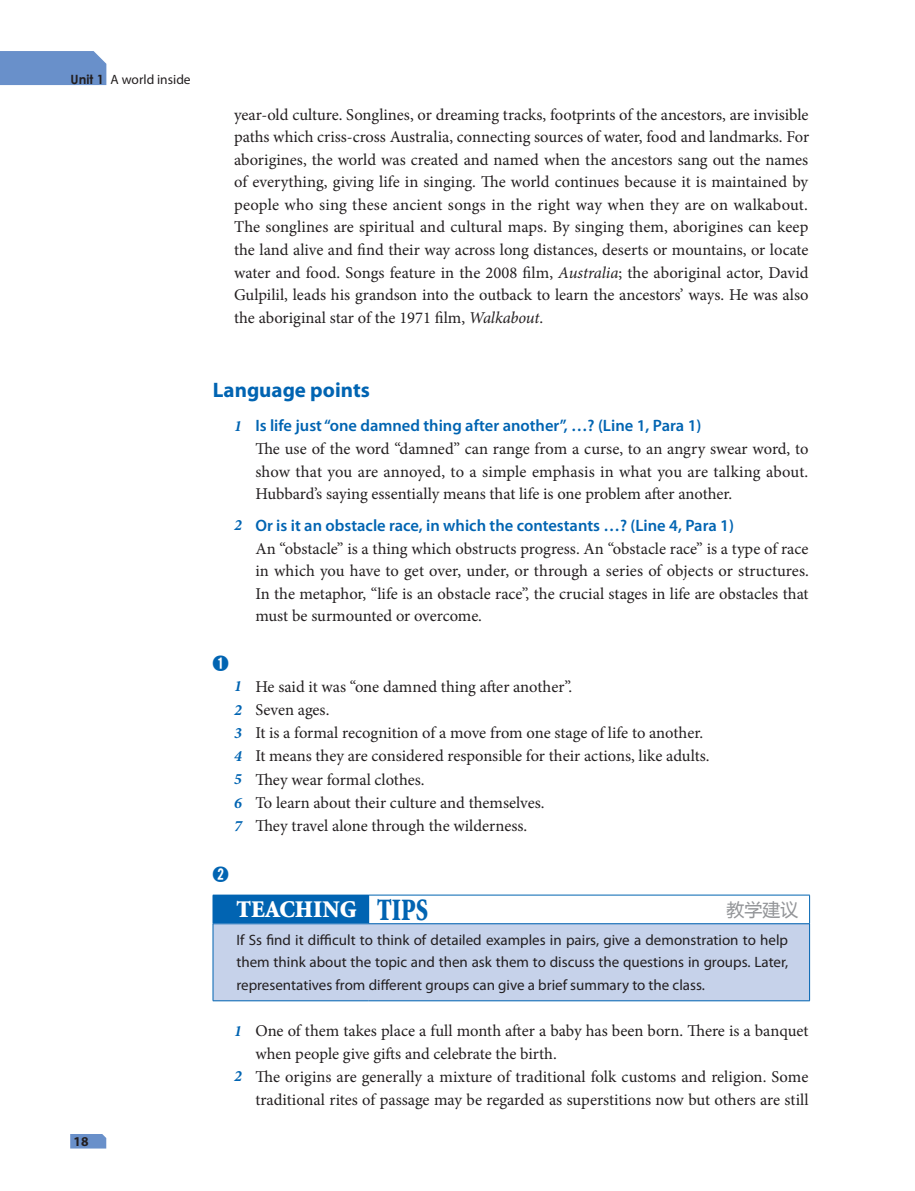
<style>
.page{position:relative;width:915px;height:1191px;background:#fff}
.page>*{position:absolute;margin:0;border:0;box-sizing:border-box;transform-origin:0 0}
.t1{font:900 24px "Minion Std";color:#fff}
.t2{font:700 21px "Myriad Pro";color:#0164b2}
.t3{font:18px "Microsoft Ya Hei";color:#939598}
.t4{font:16.5px/22.5px "Minion Pro";color:#231f20}
.t5{font:15.75px "Apple Gothic";color:#0164b2}
.t6{font:15px/22.5px "Myriad Pro";color:#231f20;text-align:justify}
.t7{font:13.5px "Myriad Pro";color:#231f20}
.t8{font:700 13.5px "Myriad Pro";color:#231f20}
.s1{font-family:"Century Gothic";font-weight:700;font-size:12.75px}
.s2{font-style:italic}
.s3{font-weight:700;font-style:italic;font-size:15.75px;color:#0164b2}
.s4{font-family:"Myriad Pro";font-weight:600;color:#0164b2}
.s5{font-size:31.2px;color:#0164b2}
</style>
<div class="page">
<hr style="left:914px;top:412px;width:1px;height:43px;background:#231f20">
<div style="left:213px;top:895px;width:155px;height:28px;background:#0164b2"></div>
<div style="left:213px;top:923px;width:596px;height:77px;background:#c6d2ea"></div>
<hr style="left:368px;top:895px;width:441px;height:1px;background:#0164b2">
<svg style="left:368px;top:896px;width:1px;height:27px"></svg>
<svg style="left:809px;top:895px;width:1px;height:28px"></svg>
<hr style="left:213px;top:923px;width:155px;height:1px;background:#0164b2">
<hr style="left:213px;top:924px;width:1px;height:76px;background:#0164b2">
<hr style="left:368px;top:923px;width:441px;height:1px;background:#0164b2">
<hr style="left:809px;top:924px;width:1px;height:76px;background:#0164b2">
<hr style="left:213px;top:1000px;width:155px;height:1px;background:#0164b2">
<hr style="left:368px;top:1000px;width:441px;height:1px;background:#0164b2">
<svg style="left:70px;top:1134px;width:36px;height:14px"></svg>
<div style="left:0;top:51px;width:106px;height:34px;background:#6990ca"></div>
<p class="t7" style="left:71px;top:71px;width:121px"><span class="s1">Unit 1</span> A world inside</p>
<p class="t8" style="left:74px;top:1132px;width:16px">18</p>
<p class="t4" style="left:234px;top:103px;width:576px;text-align:justify">year-old culture. Songlines, or dreaming tracks, footprints of the ancestors, are invisible paths which criss-cross Australia, connecting sources of water, food and landmarks. For aborigines, the world was created and named when the ancestors sang out the names of everything, giving life in singing. The world continues because it is maintained by people who sing these ancient songs in the right way when they are on walkabout.<br>The songlines are spiritual and cultural maps. By singing them, aborigines can keep the land alive and find their way across long distances, deserts or mountains, or locate water and food. Songs feature in the 2008 film, <span class="s2">Australia</span>; the aboriginal actor, David Gulpilil, leads his grandson into the outback to learn the ancestors’ ways. He was also the aboriginal star of the 1971 film, <span class="s2">Walkabout</span>.</p>
<p class="t2" style="left:213px;top:376px;width:158px">Language points</p>
<p class="t4" style="left:255px;top:415px;width:554px;text-indent:-21px"><span class="s3">1</span> <span class="s4">Is life just “one damned thing after another”, …? (Line 1, Para 1)<br></span>The use of the word “damned” can range from a curse, to an angry swear word, to show that you are annoyed, to a simple emphasis in what you are talking about.<br>Hubbard’s saying essentially means that life is one problem after another.</p>
<p class="t4" style="left:255px;top:514px;width:555px;text-indent:-21px"><span class="s3">2</span> <span class="s4">Or is it an obstacle race, in which the contestants …? (Line 4, Para 1)<br></span>An “obstacle” is a thing which obstructs progress. An “obstacle race” is a type of race in which you have to get over, under, or through a series of objects or structures.<br>In the metaphor, “life is an obstacle race”, the crucial stages in life are obstacles that must be surmounted or overcome.</p>
<p class="t5" style="left:213px;top:655px;width:17px">➊</p>
<p class="t4" style="left:234px;top:675px;width:477px;line-height:23.2px"><span class="s3">1</span> He said it was “one damned thing after another”.<br><span class="s3">2</span> Seven ages.<br><span class="s3">3</span> It is a formal recognition of a move from one stage of life to another.<br><span class="s3">4</span> It means they are considered responsible for their actions, like adults.<br><span class="s3">5</span> They wear formal clothes.<br><span class="s3">6</span> To learn about their culture and themselves.<br><span class="s3">7</span> They travel alone through the wilderness.</p>
<p class="t5" style="left:213px;top:866px;width:17px">➋</p>
<p class="t1" style="left:236px;top:897px;width:193px">TEACHING <span class="s5">TIPS</span></p>
<p class="t3" style="left:726px;top:897px;width:73px">教学建议</p>
<p class="t6" style="left:236px;top:928px;width:553px">If Ss find it difficult to think of detailed examples in pairs, give a demonstration to help them think about the topic and then ask them to discuss the questions in groups. Later, representatives from different groups can give a brief summary to the class.</p>
<p class="t4" style="left:234px;top:1019px;width:575px"><span class="s3">1</span> One of them takes place a full month after a baby has been born. There is a banquet</p>
<p class="t4" style="left:255px;top:1042px;width:303px">when people give gifts and celebrate the birth.</p>
<p class="t4" style="left:234px;top:1065px;width:575px"><span class="s3">2</span> The origins are generally a mixture of traditional folk customs and religion. Some</p>
<p class="t4" style="left:255px;top:1088px;width:554px">traditional rites of passage may be regarded as superstitions now but others are still</p>
</div>
